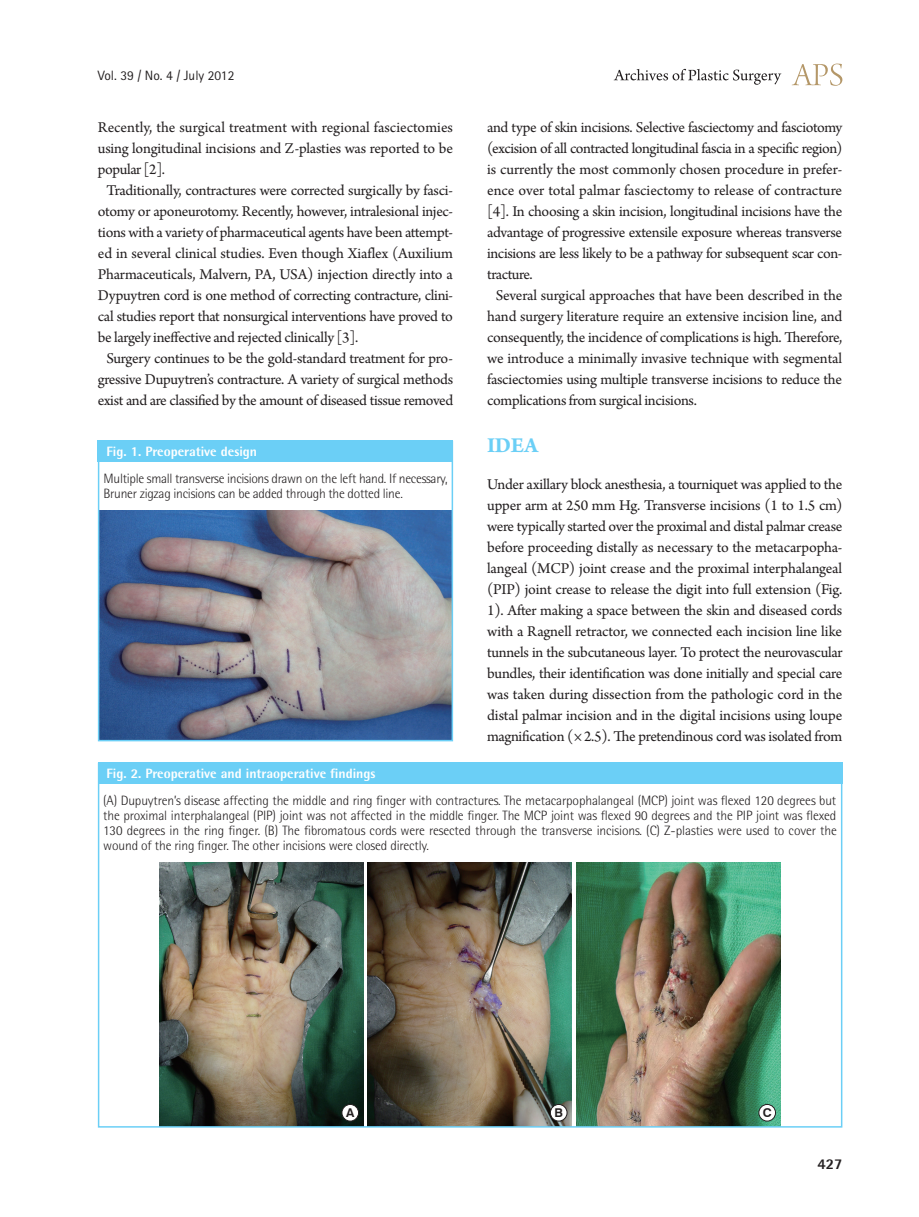
<style>
.page{position:relative;width:919px;height:1217px;background:#fff}
.page>*{position:absolute;margin:0;border:0;box-sizing:border-box;transform-origin:0 0}
.t1{font:700 22.5px "Arno Pro";color:#6bcff6}
.t2{font:15.75px/21px "Arno Pro";letter-spacing:-.02em;color:#231f20;text-align:justify}
.t3{font:15.75px "Arno Pro";color:#231f20}
.t4{font:800 15px "Rotis Semi Sans Std";color:#231f20}
.t5{font:300 13.5px/15px "Rotis Semi Sans Std";letter-spacing:-.02em;color:#231f20;text-align:justify}
.t6{font:800 13.5px "Rotis Semi Sans Std";color:#fff}
.t7{font:13.5px "Rotis Sans Serif Std";color:#231f20}
.t8{font:700 12.15px "Swiss 721 BT";color:#231f20}
</style>
<div class="page">
<svg style="left:792px;top:64px;width:50px;height:22px"></svg>
<svg style="left:613px;top:69px;width:168px;height:16px"></svg>
<div style="left:98px;top:762px;width:744px;height:21px;background:#6bcff6"></div>
<img style="left:159px;top:862px;width:204px;height:262px">
<div style="left:342px;top:1104px;width:16px;height:16px;background:#fff;border-radius:50%"></div>
<div style="left:342px;top:1103px;width:17px;height:17px;border:1px solid #231f20;border-radius:50%"></div>
<img style="left:367px;top:862px;width:205px;height:262px">
<div style="left:550px;top:1104px;width:17px;height:16px;background:#fff;border-radius:50%"></div>
<div style="left:550px;top:1103px;width:17px;height:17px;border:1px solid #231f20;border-radius:50%"></div>
<img style="left:576px;top:862px;width:204px;height:262px">
<div style="left:758px;top:1104px;width:17px;height:16px;background:#fff;border-radius:50%"></div>
<div style="left:758px;top:1103px;width:17px;height:17px;border:1px solid #231f20;border-radius:50%"></div>
<div style="left:98px;top:441px;width:355px;height:21px;background:#6bcff6"></div>
<img style="left:101px;top:510px;width:349px;height:228px">
<div style="left:98px;top:441px;width:355px;height:300px;border:2px solid #6bcff6"></div>
<div style="left:98px;top:762px;width:744px;height:365px;border:2px solid #6bcff6"></div>
<p class="t7" style="left:98px;top:67px;width:138px">Vol. 39 / No. 4 / July 2012</p>
<p class="t3" style="left:98px;top:118px;width:357px">Recently, the surgical treatment with regional fasciectomies</p>
<p class="t2" style="left:98px;top:138px;width:356px">using longitudinal incisions and Z-plasties was reported to be</p>
<p class="t2" style="left:98px;top:159px;width:69px">popular [2].</p>
<p class="t2" style="left:106px;top:180px;width:348px">Traditionally, contractures were corrected surgically by fasci-</p>
<p class="t2" style="left:98px;top:201px;width:357px">otomy or aponeurotomy. Recently, however, intralesional injec-</p>
<p class="t2" style="left:98px;top:222px;width:357px">tions with a variety of pharmaceutical agents have been attempt-</p>
<p class="t2" style="left:98px;top:243px;width:356px">ed in several clinical studies. Even though Xiaflex (Auxilium</p>
<p class="t2" style="left:98px;top:264px;width:356px">Pharmaceuticals, Malvern, PA, USA) injection directly into a</p>
<p class="t2" style="left:98px;top:285px;width:357px">Dypuytren cord is one method of correcting contracture, clini-</p>
<p class="t2" style="left:98px;top:306px;width:356px">cal studies report that nonsurgical interventions have proved to</p>
<p class="t2" style="left:98px;top:327px;width:262px">be largely ineffective and rejected clinically [3].</p>
<p class="t2" style="left:106px;top:348px;width:348px">Surgery continues to be the gold-standard treatment for pro-</p>
<p class="t2" style="left:98px;top:369px;width:357px">gressive Dupuytren’s contracture. A variety of surgical methods</p>
<p class="t2" style="left:98px;top:390px;width:357px">exist and are classified by the amount of diseased tissue removed</p>
<p class="t6" style="left:106px;top:443px;width:152px">Fig. 1. Preoperative design</p>
<p class="t5" style="left:104px;top:471px;width:345px">Multiple small transverse incisions drawn on the left hand. If necessary,<br>Bruner zigzag incisions can be added through the dotted line.</p>
<p class="t2" style="left:487px;top:117px;width:357px">and type of skin incisions. Selective fasciectomy and fasciotomy</p>
<p class="t2" style="left:487px;top:138px;width:357px">(excision of all contracted longitudinal fascia in a specific region)</p>
<p class="t2" style="left:487px;top:159px;width:357px">is currently the most commonly chosen procedure in prefer-</p>
<p class="t2" style="left:487px;top:180px;width:356px">ence over total palmar fasciectomy to release of contracture</p>
<p class="t2" style="left:487px;top:201px;width:357px">[4]. In choosing a skin incision, longitudinal incisions have the</p>
<p class="t2" style="left:487px;top:222px;width:356px">advantage of progressive extensile exposure whereas transverse</p>
<p class="t2" style="left:487px;top:243px;width:357px">incisions are less likely to be a pathway for subsequent scar con-</p>
<p class="t2" style="left:487px;top:264px;width:47px">tracture.</p>
<p class="t2" style="left:495px;top:285px;width:348px">Several surgical approaches that have been described in the</p>
<p class="t2" style="left:487px;top:306px;width:357px">hand surgery literature require an extensive incision line, and</p>
<p class="t2" style="left:487px;top:327px;width:357px">consequently, the incidence of complications is high. Therefore,</p>
<p class="t2" style="left:487px;top:348px;width:356px">we introduce a minimally invasive technique with segmental</p>
<p class="t2" style="left:487px;top:369px;width:356px">fasciectomies using multiple transverse incisions to reduce the</p>
<p class="t2" style="left:487px;top:390px;width:211px">complications from surgical incisions.</p>
<h1 class="t1" style="left:487px;top:432px;width:53px">IDEA</h1>
<p class="t2" style="left:487px;top:474px;width:357px">Under axillary block anesthesia, a tourniquet was applied to the upper arm at 250 mm Hg. Transverse incisions (1 to 1.5 cm) were typically started over the proximal and distal palmar crease before proceeding distally as necessary to the metacarpopha&shy;langeal (MCP) joint crease and the proximal interphalangeal (PIP) joint crease to release the digit into full extension (Fig.<br>1). After making a space between the skin and diseased cords with a Ragnell retractor, we connected each incision line like tunnels in the subcutaneous layer. To protect the neurovascular bundles, their identification was done initially and special care was taken during dissection from the pathologic cord in the distal palmar incision and in the digital incisions using loupe magnification (× 2.5). The pretendinous cord was isolated from</p>
<p class="t6" style="left:106px;top:764px;width:271px">Fig. 2. Preoperative and intraoperative findings</p>
<p class="t5" style="left:103px;top:793px;width:735px">(A) Dupuytren’s disease affecting the middle and ring finger with contractures. The metacarpophalangeal (MCP) joint was flexed 120 degrees but the proximal interphalangeal (PIP) joint was not affected in the middle finger. The MCP joint was flexed 90 degrees and the PIP joint was flexed 130 degrees in the ring finger. (B) The fibromatous cords were resected through the transverse incisions. (C) Z-plasties were used to cover the wound of the ring finger. The other incisions were closed directly.</p>
<p class="t8" style="left:346px;top:1104px;width:10px">A</p>
<p class="t8" style="left:554px;top:1104px;width:10px">B</p>
<p class="t8" style="left:762px;top:1104px;width:10px">C</p>
<p class="t4" style="left:817px;top:1153px;width:27px">427</p>
</div>
